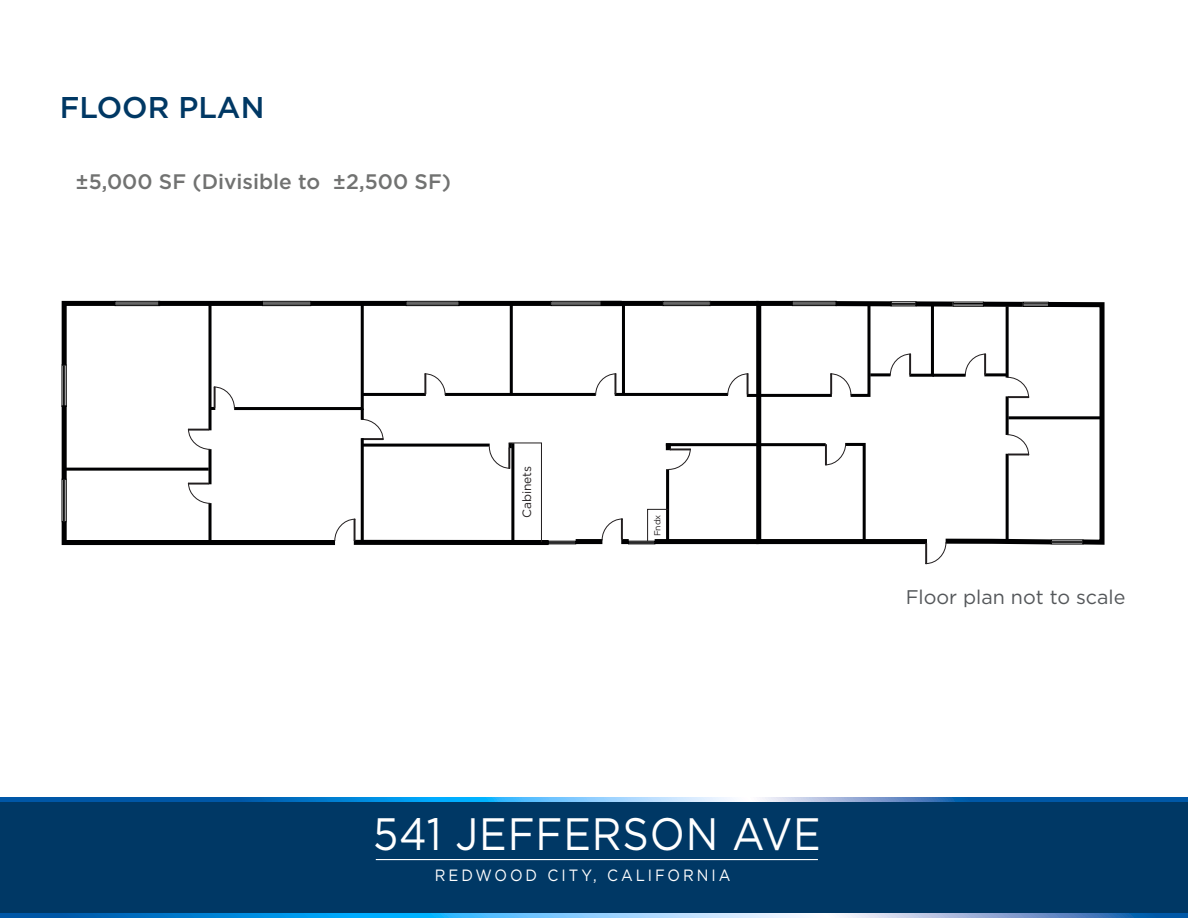
<style>
.page{position:relative;width:1188px;height:918px;background:#fff}
.page>*{position:absolute;margin:0;border:0;box-sizing:border-box;transform-origin:0 0}
.t1{font:45.3px "Gotham";letter-spacing:.02em;color:#fff;scale:.91 1}
.t2{font:500 30px "Gotham";color:#003864}
.t3{font:500 21px "Gotham";color:#717271}
.t4{font:19.8px "Gotham";color:#54575a}
.t5{font:16.35px "Gotham";letter-spacing:.2em;color:#fff;scale:.91 1}
.t6{font:12.15px "Gotham";color:#231f20}
.t7{font:8.7px "Gotham";color:#231f20}
</style>
<div class="page">
<div style="left:663px;top:301px;width:48px;height:5px;border:1px solid #000001"></div>
<hr style="left:663px;top:303px;width:47px;height:1px;background:#000001">
<hr style="left:663px;top:304px;width:47px;height:1px;background:#000001">
<div style="left:551px;top:301px;width:70px;height:5px;border:1px solid #000001"></div>
<hr style="left:551px;top:303px;width:70px;height:1px;background:#000001">
<hr style="left:551px;top:304px;width:70px;height:1px;background:#000001">
<div style="left:406px;top:301px;width:53px;height:5px;border:1px solid #000001"></div>
<hr style="left:406px;top:303px;width:53px;height:1px;background:#000001">
<hr style="left:406px;top:304px;width:53px;height:1px;background:#000001">
<div style="left:115px;top:301px;width:45px;height:5px;border:1px solid #000001"></div>
<hr style="left:115px;top:303px;width:44px;height:1px;background:#000001">
<hr style="left:115px;top:304px;width:44px;height:1px;background:#000001">
<hr style="left:64px;top:365px;width:1px;height:41px;background:#000001">
<hr style="left:63px;top:365px;width:1px;height:41px;background:#000001">
<hr style="left:64px;top:479px;width:1px;height:42px;background:#000001">
<hr style="left:63px;top:479px;width:1px;height:42px;background:#000001">
<svg style="left:754px;top:300px;width:136px;height:245px"></svg>
<div style="left:836px;top:301px;width:55px;height:5px;background:#000001"></div>
<hr style="left:761px;top:394px;width:71px;height:3px;background:#000001">
<hr style="left:870px;top:373px;width:20px;height:3px;background:#000001">
<div style="left:62px;top:405px;width:5px;height:74px;background:#000001"></div>
<svg style="left:61px;top:300px;width:59px;height:70px"></svg>
<div style="left:158px;top:301px;width:104px;height:5px;background:#000001"></div>
<div style="left:311px;top:301px;width:95px;height:5px;background:#000001"></div>
<div style="left:459px;top:301px;width:92px;height:5px;background:#000001"></div>
<div style="left:601px;top:301px;width:62px;height:5px;background:#000001"></div>
<div style="left:710px;top:301px;width:49px;height:5px;background:#000001"></div>
<hr style="left:362px;top:393px;width:64px;height:3px;background:#000001">
<hr style="left:615px;top:393px;width:113px;height:3px;background:#000001">
<hr style="left:510px;top:303px;width:3px;height:91px;background:#000001">
<hr style="left:622px;top:303px;width:3px;height:91px;background:#000001">
<svg style="left:208px;top:503px;width:4px;height:14px"></svg>
<svg style="left:208px;top:450px;width:4px;height:34px"></svg>
<hr style="left:666px;top:443px;width:160px;height:3px;background:#000001">
<hr style="left:362px;top:444px;width:128px;height:3px;background:#000001">
<div style="left:354px;top:540px;width:195px;height:5px;background:#000001"></div>
<div style="left:655px;top:539px;width:104px;height:5px;background:#000001"></div>
<div style="left:621px;top:539px;width:8px;height:5px;background:#000001"></div>
<hr style="left:666px;top:469px;width:3px;height:74px;background:#000001">
<div style="left:548px;top:541px;width:28px;height:3px;border:1px solid #000001"></div>
<svg style="left:549px;top:542px;width:27px;height:2px"></svg>
<hr style="left:445px;top:393px;width:151px;height:3px;background:#000001">
<hr style="left:63px;top:468px;width:146px;height:3px;background:#000001">
<div style="left:576px;top:539px;width:26px;height:5px;background:#000001"></div>
<svg style="left:629px;top:508px;width:39px;height:36px"></svg>
<svg style="left:825px;top:441px;width:42px;height:102px"></svg>
<svg style="left:61px;top:517px;width:294px;height:29px"></svg>
<svg style="left:188px;top:483px;width:22px;height:21px"></svg>
<svg style="left:830px;top:303px;width:42px;height:95px"></svg>
<svg style="left:666px;top:443px;width:25px;height:27px"></svg>
<svg style="left:489px;top:442px;width:53px;height:100px"></svg>
<svg style="left:727px;top:373px;width:30px;height:24px"></svg>
<svg style="left:595px;top:373px;width:21px;height:22px"></svg>
<svg style="left:602px;top:518px;width:21px;height:23px"></svg>
<svg style="left:890px;top:301px;width:215px;height:263px"></svg>
<svg style="left:424px;top:373px;width:22px;height:22px"></svg>
<hr style="left:361px;top:438px;width:3px;height:104px;background:#000001">
<svg style="left:188px;top:300px;width:196px;height:150px"></svg>
<div style="left:0;top:801px;width:1188px;height:113px;background:#003865"></div>
<hr style="left:376px;top:859px;width:442px;height:1px;background:#fff">
<svg style="left:0;top:798px;width:1188px;height:3px;background:#3c8dcd"></svg>
<svg style="left:0;top:913px;width:1188px;height:5px;background:#5aa8e1"></svg>
<p class="t2" style="left:60px;top:88px;width:206px">FLOOR PLAN</p>
<p class="t3" style="left:75px;top:167px;width:377px">±5,000 SF (Divisible to ±2,500 SF)</p>
<p class="t6" style="left:519px;top:518px;width:54px;rotate:-90deg">Cabinets</p>
<p class="t7" style="left:652px;top:536px;width:23px;rotate:-90deg">Fndx</p>
<h1 class="t1" style="left:373px;top:805px;width:494px">541 JEFFERSON AVE</h1>
<p class="t5" style="left:435px;top:865px;width:326px">REDWOOD CITY, CALIFORNIA</p>
<p class="t4" style="left:906px;top:585px;width:221px">Floor plan not to scale</p>
</div>
